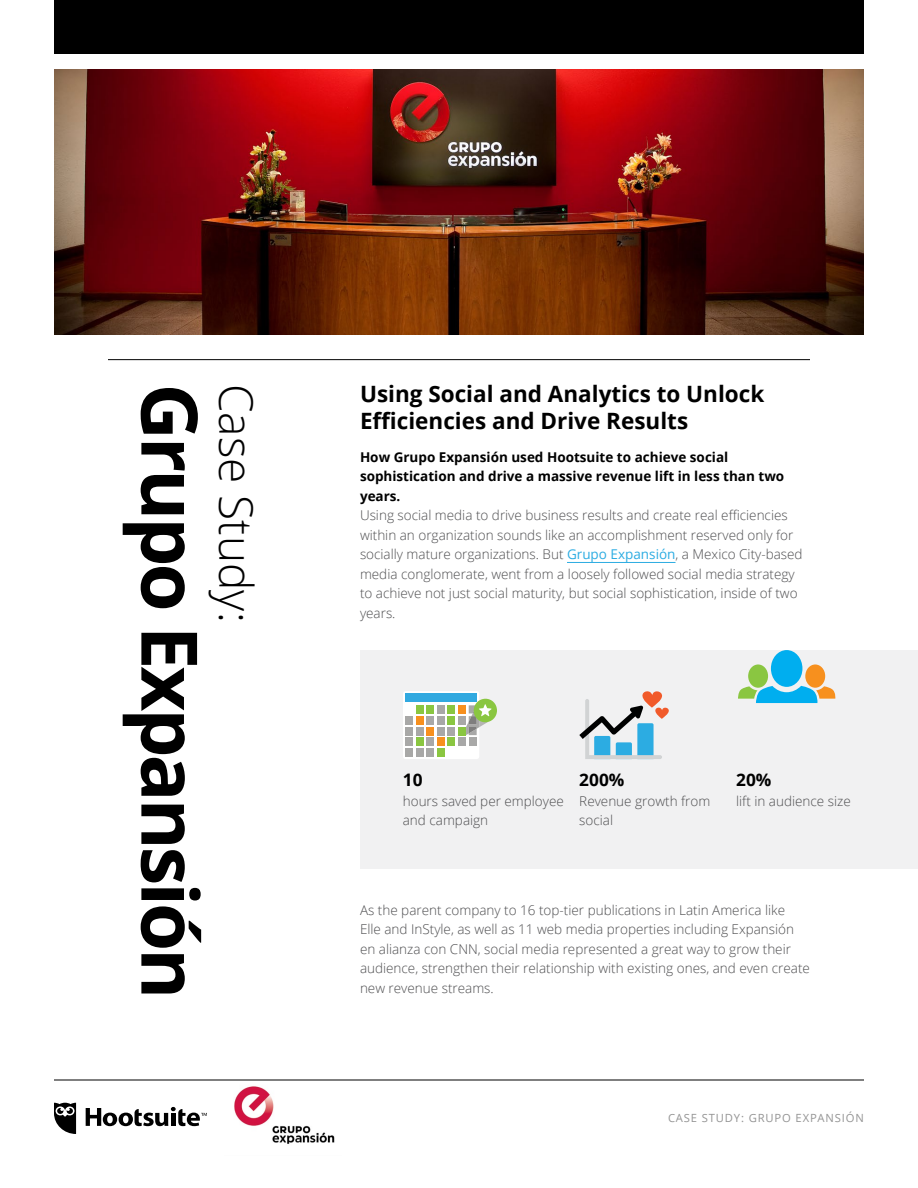
<style>
.page{position:relative;width:918px;height:1188px;background:#fff}
.page>*{position:absolute;margin:0;border:0;box-sizing:border-box;transform-origin:0 0}
.t1{font:700 78px "Open Sans";letter-spacing:-.04em;color:#000}
.t2{font:300 46.05px "Open Sans";color:#000}
.t3{font:700 22.5px/27px "Open Sans";color:#000}
.t4{font:700 17.25px "Open Sans";color:#000}
.t5{font:300 13.5px/19.5px "Open Sans";color:#4d4d4f}
.t6{font:700 13.5px/19.5px "Open Sans";color:#000}
.t7{font:11.25px "Open Sans";letter-spacing:.075em;color:#949494}
.s1{font-weight:400;color:#2cace2}
</style>
<div class="page">
<div style="left:54px;top:0;width:810px;height:54px;background:#000"></div>
<svg style="left:86px;top:1107px;width:121px;height:19px"></svg>
<svg style="left:54px;top:1103px;width:22px;height:31px"></svg>
<hr style="left:54px;top:1080px;width:810px;height:1px;background:#000">
<hr style="left:108px;top:359px;width:702px;height:1px;background:#000">
<hr style="left:567px;top:562px;width:109px;height:1px;background:#2cace2">
<img style="left:54px;top:69px;width:810px;height:266px">
<div style="left:360px;top:650px;width:558px;height:218px;background:#f1f1f2"></div>
<svg style="left:579px;top:691px;width:90px;height:68px"></svg>
<div style="left:403px;top:691px;width:76px;height:68px;background:#fff;border-radius:3px"></div>
<div style="left:416px;top:705px;width:8px;height:8px;background:#8ac641"></div>
<div style="left:426px;top:705px;width:8px;height:8px;background:#8ac641"></div>
<div style="left:447px;top:705px;width:8px;height:8px;background:#8ac641"></div>
<div style="left:458px;top:705px;width:8px;height:8px;background:#f7901e"></div>
<div style="left:416px;top:716px;width:8px;height:8px;background:#f7901e"></div>
<div style="left:447px;top:716px;width:8px;height:8px;background:#8ac641"></div>
<div style="left:426px;top:727px;width:8px;height:8px;background:#f7901e"></div>
<div style="left:458px;top:727px;width:8px;height:8px;background:#8ac641"></div>
<div style="left:416px;top:738px;width:8px;height:8px;background:#8ac641"></div>
<div style="left:437px;top:738px;width:8px;height:8px;background:#f7901e"></div>
<div style="left:447px;top:738px;width:8px;height:8px;background:#8ac641"></div>
<div style="left:437px;top:749px;width:8px;height:8px;background:#8ac641"></div>
<div style="left:405px;top:694px;width:72px;height:8px;background:#31a9e0"></div>
<div style="left:437px;top:705px;width:8px;height:8px;background:#a8a8a7"></div>
<div style="left:405px;top:716px;width:8px;height:8px;background:#a8a8a7"></div>
<div style="left:426px;top:716px;width:8px;height:8px;background:#a8a8a7"></div>
<div style="left:437px;top:716px;width:8px;height:8px;background:#a8a8a7"></div>
<div style="left:458px;top:716px;width:8px;height:8px;background:#a8a8a7"></div>
<div style="left:405px;top:727px;width:8px;height:8px;background:#a8a8a7"></div>
<div style="left:416px;top:727px;width:8px;height:8px;background:#a8a8a7"></div>
<div style="left:437px;top:727px;width:8px;height:8px;background:#a8a8a7"></div>
<div style="left:447px;top:727px;width:8px;height:8px;background:#a8a8a7"></div>
<div style="left:405px;top:738px;width:8px;height:8px;background:#a8a8a7"></div>
<div style="left:426px;top:738px;width:8px;height:8px;background:#a8a8a7"></div>
<div style="left:458px;top:738px;width:8px;height:8px;background:#a8a8a7"></div>
<div style="left:469px;top:738px;width:8px;height:8px;background:#a8a8a7"></div>
<div style="left:405px;top:749px;width:8px;height:8px;background:#a8a8a7"></div>
<div style="left:416px;top:749px;width:8px;height:8px;background:#a8a8a7"></div>
<div style="left:426px;top:749px;width:8px;height:8px;background:#a8a8a7"></div>
<div style="left:474px;top:699px;width:23px;height:23px;background:#8ac641;border-radius:50%"></div>
<svg style="left:466px;top:701px;width:26px;height:34px"></svg>
<img style="left:234px;top:1086px;width:101px;height:58px">
<svg style="left:738px;top:664px;width:98px;height:39px"></svg>
<div style="left:771px;top:650px;width:31px;height:37px;background:#00aeef;border-radius:50%"></div>
<h1 class="t1" style="left:225px;top:383px;width:617px;rotate:90deg">Grupo Expansión</h1>
<h2 class="t2" style="left:268px;top:384px;width:240px;rotate:90deg">Case Study:</h2>
<h3 class="t3" style="left:360px;top:380px;width:406px">Using Social and Analytics to Unlock<br>Efficiencies and Drive Results</h3>
<p class="t6" style="left:360px;top:447px;width:426px">How Grupo Expansión used Hootsuite to achieve social sophistication and drive a massive revenue lift in less than two years.</p>
<p class="t5" style="left:360px;top:505px;width:444px">Using social media to drive business results and create real efficiencies within an organization sounds like an accomplishment reserved only for socially mature organizations. But <span class="s1">Grupo Expansión</span>, a Mexico City-based media conglomerate, went from a loosely followed social media strategy to achieve not just social maturity, but social sophistication, inside of two years.</p>
<p class="t4" style="left:403px;top:768px;width:21px">10</p>
<p class="t5" style="left:403px;top:791px;width:163px">hours saved per employee and campaign</p>
<p class="t4" style="left:579px;top:768px;width:47px">200%</p>
<p class="t5" style="left:579px;top:791px;width:133px">Revenue growth from social</p>
<p class="t4" style="left:736px;top:768px;width:37px">20%</p>
<p class="t5" style="left:736px;top:791px;width:116px">lift in audience size</p>
<p class="t5" style="left:360px;top:900px;width:452px">As the parent company to 16 top-tier publications in Latin America like<br>Elle and InStyle, as well as 11 web media properties including Expansión en alianza con CNN, social media represented a great way to grow their audience, strengthen their relationship with existing ones, and even create new revenue streams.</p>
<p class="t7" style="left:668px;top:1110px;width:197px">CASE STUDY: GRUPO EXPANSIÓN</p>
</div>
